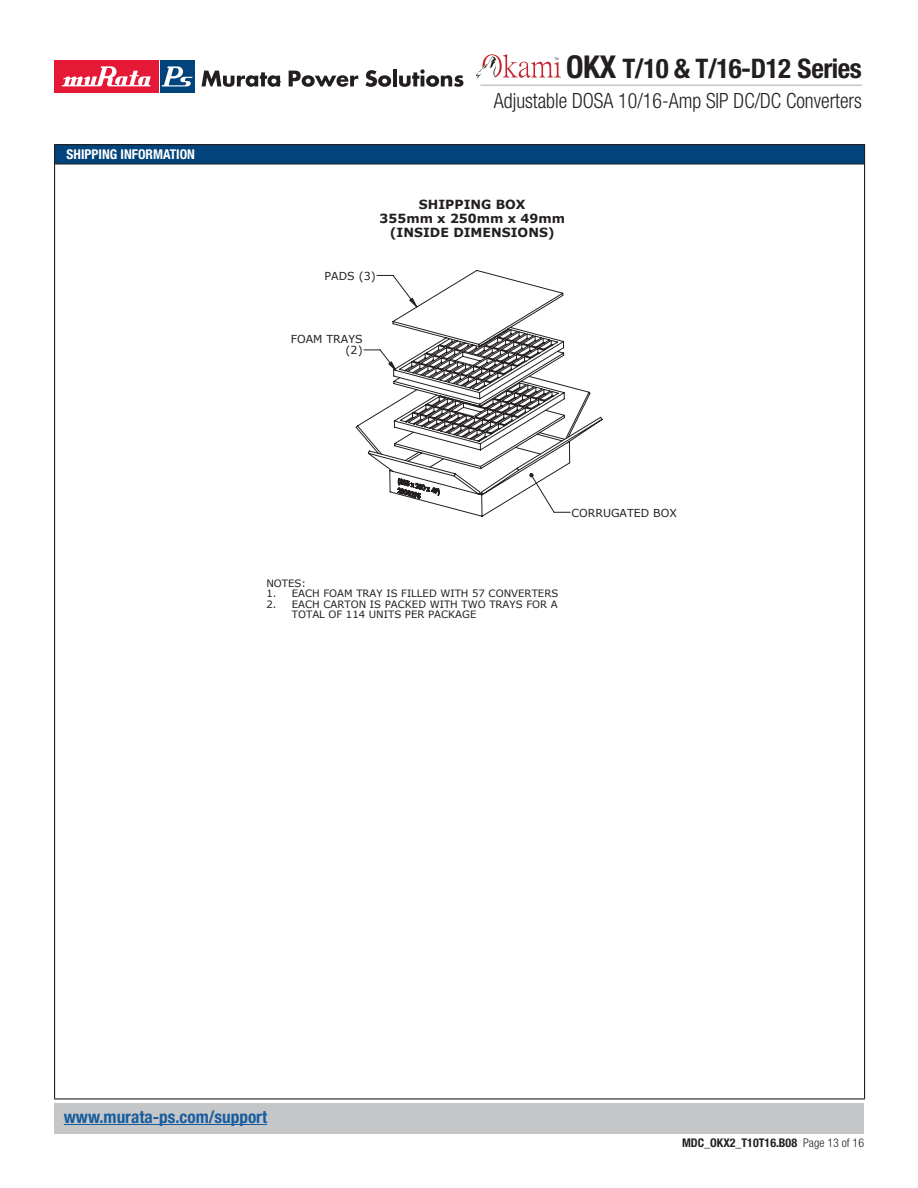
<style>
.page{position:relative;width:918px;height:1188px;background:#fff}
.page>*{position:absolute;margin:0;border:0;box-sizing:border-box;transform-origin:0 0}
.t1{font:700 condensed 27px "Helvetica Neue LT Std";letter-spacing:-.02em;color:#231f20}
.t2{font:300 condensed 21px "Helvetica Neue LT Std";color:#231f20;scale:.95 1}
.t3{font:700 condensed 17.25px "Helvetica Neue LT Std";color:#175d9e}
.t4{font:700 condensed 13.5px "Helvetica Neue LT Std";color:#fff}
.t5{font:700 12.6px/14.1px "Verdana";color:#231f20;text-align:center}
.t6{font:700 condensed 12px "Helvetica Neue LT Std";color:#231f20}
.t7{font:10.95px "Verdana";color:#231f20}
.t8{font:10.2px/10.4px "Verdana";color:#231f20}
.s1{font-size:31.5px}
.s2{font-weight:300}
</style>
<div class="page">
<div style="left:55px;top:145px;width:810px;height:19px;background:#00447b"></div>
<hr style="left:54px;top:144px;width:811px;height:1px;background:#231f20">
<svg style="left:54px;top:145px;width:1px;height:19px"></svg>
<svg style="left:864px;top:145px;width:1px;height:19px"></svg>
<hr style="left:54px;top:164px;width:1px;height:934px;background:#231f20">
<hr style="left:864px;top:164px;width:1px;height:934px;background:#231f20">
<hr style="left:54px;top:1098px;width:811px;height:2px;background:#231f20">
<hr style="left:55px;top:164px;width:809px;height:1px;background:#231f20">
<svg style="left:355px;top:270px;width:248px;height:247px"></svg>
<div style="left:54px;top:1103px;width:810px;height:31px;background:#c5c6c8"></div>
<svg style="left:476px;top:54px;width:85px;height:24px"></svg>
<div style="left:54px;top:60px;width:104px;height:32px;background:#e51836"></div>
<svg style="left:62px;top:66px;width:89px;height:20px"></svg>
<div style="left:160px;top:60px;width:34px;height:32px;background:#00447b"></div>
<svg style="left:162px;top:66px;width:30px;height:21px"></svg>
<svg style="left:201px;top:71px;width:80px;height:16px"></svg>
<svg style="left:289px;top:71px;width:69px;height:16px"></svg>
<svg style="left:365px;top:70px;width:26px;height:17px"></svg>
<hr style="left:393px;top:69px;width:4px;height:17px;background:#231f20">
<svg style="left:399px;top:69px;width:64px;height:18px"></svg>
<hr style="left:480px;top:85px;width:382px;height:1px;background:#c5c6c8">
<hr style="left:64px;top:1124px;width:203px;height:1px;background:#175d9e">
<h3 class="t4" style="left:67px;top:146px;width:130px">SHIPPING INFORMATION</h3>
<h1 class="t1" style="left:566px;top:52px;width:297px"><span class="s1">OKX</span> T/10 &amp; T/16-D12 Series</h1>
<h2 class="t2" style="left:494px;top:89px;width:389px">Adjustable DOSA 10/16-Amp SIP DC/DC Converters</h2>
<p class="t5" style="left:380px;top:197px;width:187px">SHIPPING BOX<br>355mm x 250mm x 49mm (INSIDE DIMENSIONS)</p>
<p class="t7" style="left:325px;top:269px;width:53px">PADS (3)</p>
<p class="t7" style="left:291px;top:332px;width:73px">FOAM TRAYS</p>
<p class="t7" style="left:346px;top:343px;width:19px">(2)</p>
<p class="t7" style="left:571px;top:506px;width:107px">CORRUGATED BOX</p>
<p class="t8" style="left:292px;top:578px;width:268px;text-indent:-25px">NOTES:<br>EACH FOAM TRAY IS FILLED WITH 57 CONVERTERS</p>
<p class="t8" style="left:266px;top:588px;width:12px">1.</p>
<p class="t8" style="left:266px;top:598px;width:293px">2. EACH CARTON IS PACKED WITH TWO TRAYS FOR A</p>
<p class="t8" style="left:292px;top:609px;width:186px">TOTAL OF 114 UNITS PER PACKAGE</p>
<h3 class="t3" style="left:64px;top:1106px;width:205px">www.murata-ps.com/support</h3>
<p class="t6" style="left:682px;top:1136px;width:184px">MDC_OKX2_T10T16.B08 <span class="s2">Page 13 of 16</span></p>
</div>
